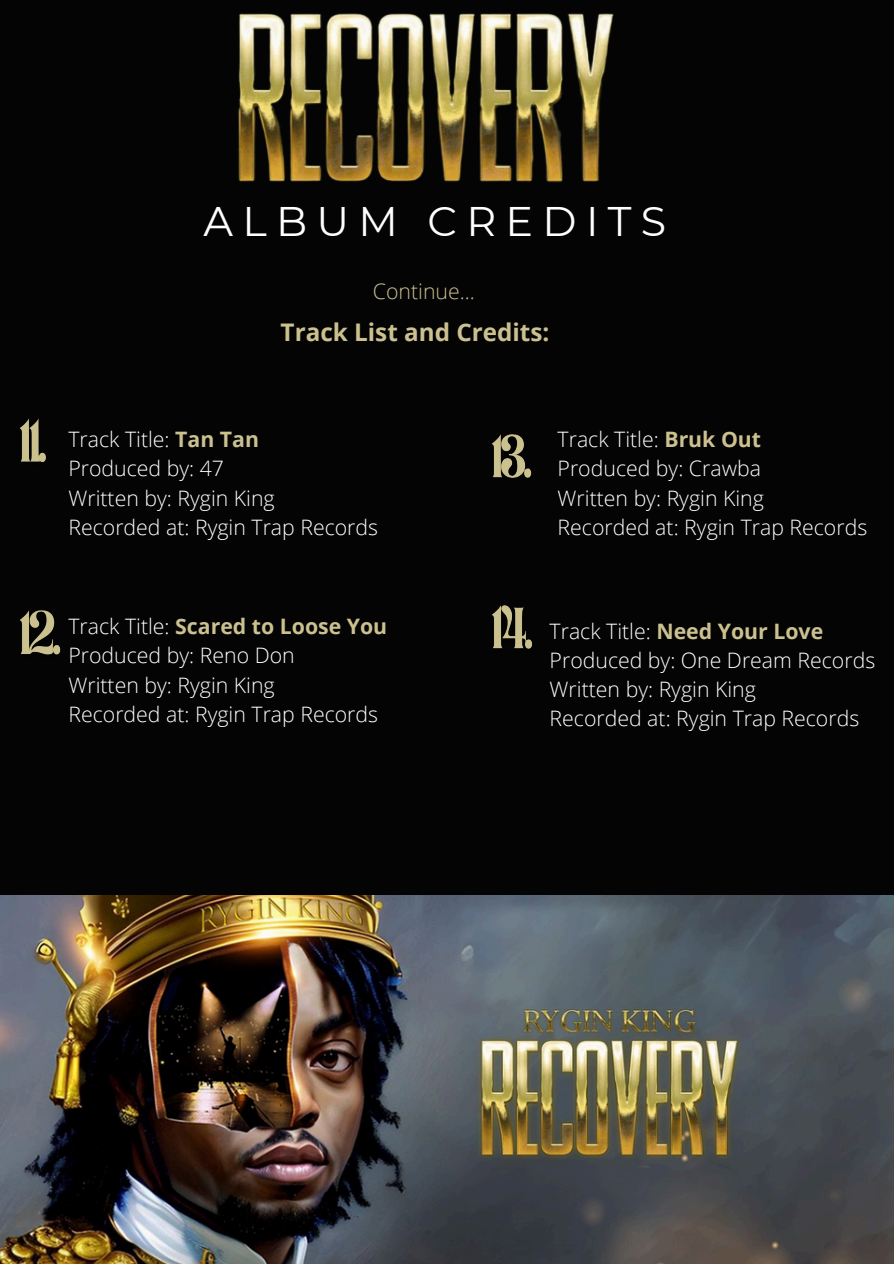
<style>
.page{position:relative;width:894px;height:1264px;background:#fff}
.page>*{position:absolute;margin:0;border:0;box-sizing:border-box;transform-origin:0 0}
.t1{font:41.25px "Montserrat";letter-spacing:.225em;color:#fff}
.t2{font:700 24.3px "Open Sans";color:#cbc18f}
.t3{font:300 21.3px "Open Sans";color:#fff}
.t4{font:700 21.3px "Open Sans";color:#cbc18f}
.t5{font:300 21.3px "Open Sans";color:#cbc18f}
.s1{font-weight:700;color:#cbc18f}
.s2{font-weight:300;color:#fff}
</style>
<div class="page">
<div style="left:0;top:0;width:893px;height:1263px;background:#040404"></div>
<img style="left:238px;top:13px;width:376px;height:169px">
<img style="left:0;top:895px;width:893px;height:368px">
<img style="left:19px;top:418px;width:27px;height:45px">
<img style="left:20px;top:610px;width:41px;height:45px">
<img style="left:491px;top:434px;width:41px;height:44px">
<img style="left:492px;top:605px;width:41px;height:44px">
<h2 class="t1" style="left:203px;top:196px;width:464px">ALBUM CREDITS</h2>
<p class="t5" style="left:373px;top:276px;width:103px">Continue...</p>
<p class="t2" style="left:280px;top:315px;width:270px">Track List and Credits:</p>
<p class="t3" style="left:68px;top:424px;width:192px">Track Title: <span class="s1">Tan Tan</span></p>
<h3 class="t3" style="left:68px;top:453px;width:157px">Produced by: 47</h3>
<p class="t3" style="left:68px;top:483px;width:208px">Written by: Rygin King</p>
<p class="t3" style="left:68px;top:512px;width:311px">Recorded at: Rygin Trap Records</p>
<p class="t3" style="left:557px;top:424px;width:205px">Track Title: <span class="s1">Bruk Out</span></p>
<p class="t3" style="left:557px;top:453px;width:205px">Produced by: Crawba</p>
<p class="t3" style="left:557px;top:483px;width:208px">Written by: Rygin King</p>
<p class="t3" style="left:557px;top:512px;width:311px">Recorded at: Rygin Trap Records</p>
<p class="t4" style="left:68px;top:611px;width:320px"><span class="s2">Track Title:</span> Scared to Loose You</p>
<p class="t3" style="left:68px;top:640px;width:228px">Produced by: Reno Don</p>
<p class="t3" style="left:68px;top:670px;width:208px">Written by: Rygin King</p>
<p class="t3" style="left:68px;top:699px;width:311px">Recorded at: Rygin Trap Records</p>
<p class="t4" style="left:549px;top:615px;width:275px"><span class="s2">Track Title:</span> Need Your Love</p>
<p class="t3" style="left:549px;top:645px;width:327px">Produced by: One Dream Records</p>
<p class="t3" style="left:549px;top:674px;width:208px">Written by: Rygin King</p>
<p class="t3" style="left:549px;top:703px;width:311px">Recorded at: Rygin Trap Records</p>
</div>
